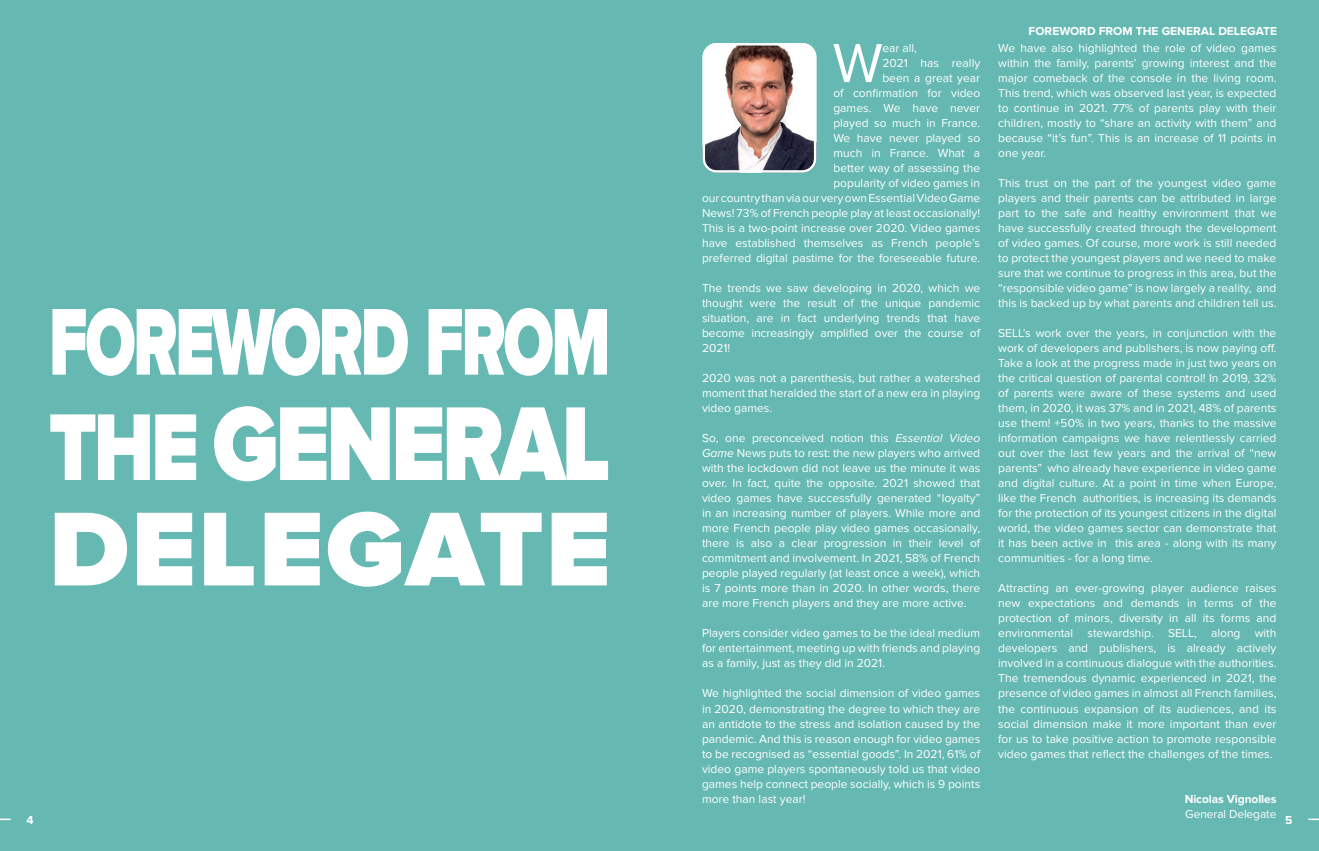
<style>
.page{position:relative;width:1319px;height:851px;background:#fff}
.page>*{position:absolute;margin:0;border:0;box-sizing:border-box;transform-origin:0 0}
.t1{font:900 108.75px/105.3px "Proxima Nova";letter-spacing:-.04em;color:#fff;scale:.84 1}
.t2{font:900 98.25px "Proxima Nova";letter-spacing:-.04em;color:#fff;scale:.67 1}
.t3{font:57px "Proxima Nova";color:#fff}
.t4{font:12px/15px "Proxima Nova";color:#fff;text-align:justify}
.t5{font:700 12px "Proxima Nova";color:#fff}
.s1{font-style:italic}
.s2{font-size:98.25px}
</style>
<div class="page">
<div style="left:0;top:0;width:1318px;height:850px;background:#65b9b2"></div>
<img style="left:705px;top:44px;width:111px;height:126px">
<div style="left:702px;top:43px;width:114px;height:130px;border:2px solid #fff;border-radius:13px"></div>
<svg style="left:1308px;top:818px;width:10px;height:2px"></svg>
<svg style="left:0;top:818px;width:11px;height:2px"></svg>
<p class="t5" style="left:1028px;top:24px;width:250px">FOREWORD FROM THE GENERAL DELEGATE</p>
<p class="t4" style="left:998px;top:41px;width:280px">We have also highlighted the role of video games within the family, parents’ growing interest and the major comeback of the console in the living room.<br>This trend, which was observed last year, is expected to continue in 2021. 77% of parents play with their children, mostly to “share an activity with them” and because “it’s fun”. This is an increase of 11 points in one year.</p>
<p class="t4" style="left:998px;top:176px;width:280px">This trust on the part of the youngest video game players and their parents can be attributed in large part to the safe and healthy environment that we have successfully created through the development of video games. Of course, more work is still needed to protect the youngest players and we need to make sure that we continue to progress in this area, but the “responsible video game” is now largely a reality, and this is backed up by what parents and children tell us.</p>
<p class="t4" style="left:998px;top:326px;width:280px">SELL’s work over the years, in conjunction with the work of developers and publishers, is now paying off.<br>Take a look at the progress made in just two years on the critical question of parental control! In 2019, 32% of parents were aware of these systems and used them, in 2020, it was 37% and in 2021, 48% of parents use them! +50% in two years, thanks to the massive information campaigns we have relentlessly carried out over the last few years and the arrival of “new parents” who already have experience in video game and digital culture. At a point in time when Europe, like the French authorities, is increasing its demands for the protection of its youngest citizens in the digital world, the video games sector can demonstrate that it has been active in this area - along with its many communities - for a long time.</p>
<p class="t4" style="left:998px;top:581px;width:280px">Attracting an ever-growing player audience raises new expectations and demands in terms of the protection of minors, diversity in all its forms and environmental stewardship. SELL, along with developers and publishers, is already actively involved in a continuous dialogue with the authorities.<br>The tremendous dynamic experienced in 2021, the presence of video games in almost all French families, the continuous expansion of its audiences, and its social dimension make it more important than ever for us to take positive action to promote responsible video games that reflect the challenges of the times.</p>
<p class="t5" style="left:1184px;top:791px;width:93px">Nicolas Vignolles</p>
<p class="t4" style="left:1185px;top:806px;width:93px">General Delegate</p>
<h3 class="t3" style="left:832px;top:30px;width:52px">W</h3>
<p class="t4" style="left:882px;top:41px;width:36px">ear all,</p>
<p class="t4" style="left:882px;top:56px;width:99px">2021 has really</p>
<p class="t4" style="left:882px;top:71px;width:99px">been a great year</p>
<p class="t4" style="left:833px;top:86px;width:148px">of confirmation for video</p>
<p class="t4" style="left:833px;top:101px;width:148px">games. We have never</p>
<p class="t4" style="left:833px;top:116px;width:148px">played so much in France.</p>
<p class="t4" style="left:833px;top:131px;width:148px">We have never played so</p>
<p class="t4" style="left:833px;top:146px;width:148px">much in France. What a</p>
<p class="t4" style="left:833px;top:161px;width:148px">better way of assessing the</p>
<p class="t4" style="left:833px;top:176px;width:148px">popularity of video games in</p>
<p class="t4" style="left:702px;top:191px;width:280px">our country than via our very own Essential Video Game</p>
<p class="t4" style="left:702px;top:206px;width:280px">News! 73 % of French people play at least occasionally!</p>
<p class="t4" style="left:702px;top:221px;width:280px">This is a two-point increase over 2020. Video games</p>
<p class="t4" style="left:702px;top:236px;width:279px">have established themselves as French people’s</p>
<p class="t4" style="left:702px;top:251px;width:279px">preferred digital pastime for the foreseeable future.</p>
<p class="t4" style="left:702px;top:281px;width:280px">The trends we saw developing in 2020, which we thought were the result of the unique pandemic situation, are in fact underlying trends that have become increasingly amplified over the course of 2021!</p>
<p class="t4" style="left:702px;top:371px;width:280px">2020 was not a parenthesis, but rather a watershed moment that heralded the start of a new era in playing video games.</p>
<p class="t4" style="left:702px;top:431px;width:280px">So, one preconceived notion this <span class="s1">Essential Video Game</span> News puts to rest: the new players who arrived with the lockdown did not leave us the minute it was over. In fact, quite the opposite. 2021 showed that video games have successfully generated “loyalty” in an increasing number of players. While more and more French people play video games occasionally, there is also a clear progression in their level of commitment and involvement. In 2021, 58% of French people played regularly (at least once a week), which is 7 points more than in 2020. In other words, there are more French players and they are more active.</p>
<p class="t4" style="left:702px;top:626px;width:280px">Players consider video games to be the ideal medium for entertainment, meeting up with friends and playing as a family, just as they did in 2021.</p>
<p class="t4" style="left:702px;top:686px;width:280px">We highlighted the social dimension of video games in 2020, demonstrating the degree to which they are an antidote to the stress and isolation caused by the pandemic. And this is reason enough for video games to be recognised as “essential goods”. In 2021, 61% of video game players spontaneously told us that video games help connect people socially, which is 9 points more than last year!</p>
<h2 class="t2" style="left:49px;top:285px;width:839px">FOREWORD FROM</h2>
<h1 class="t1" style="left:49px;top:394px;width:670px"><span class="s2">THE</span> GENERAL<br>DELEGATE</h1>
<p class="t5" style="left:26px;top:813px;width:9px">4</p>
<p class="t5" style="left:1284px;top:813px;width:9px">5</p>
</div>
